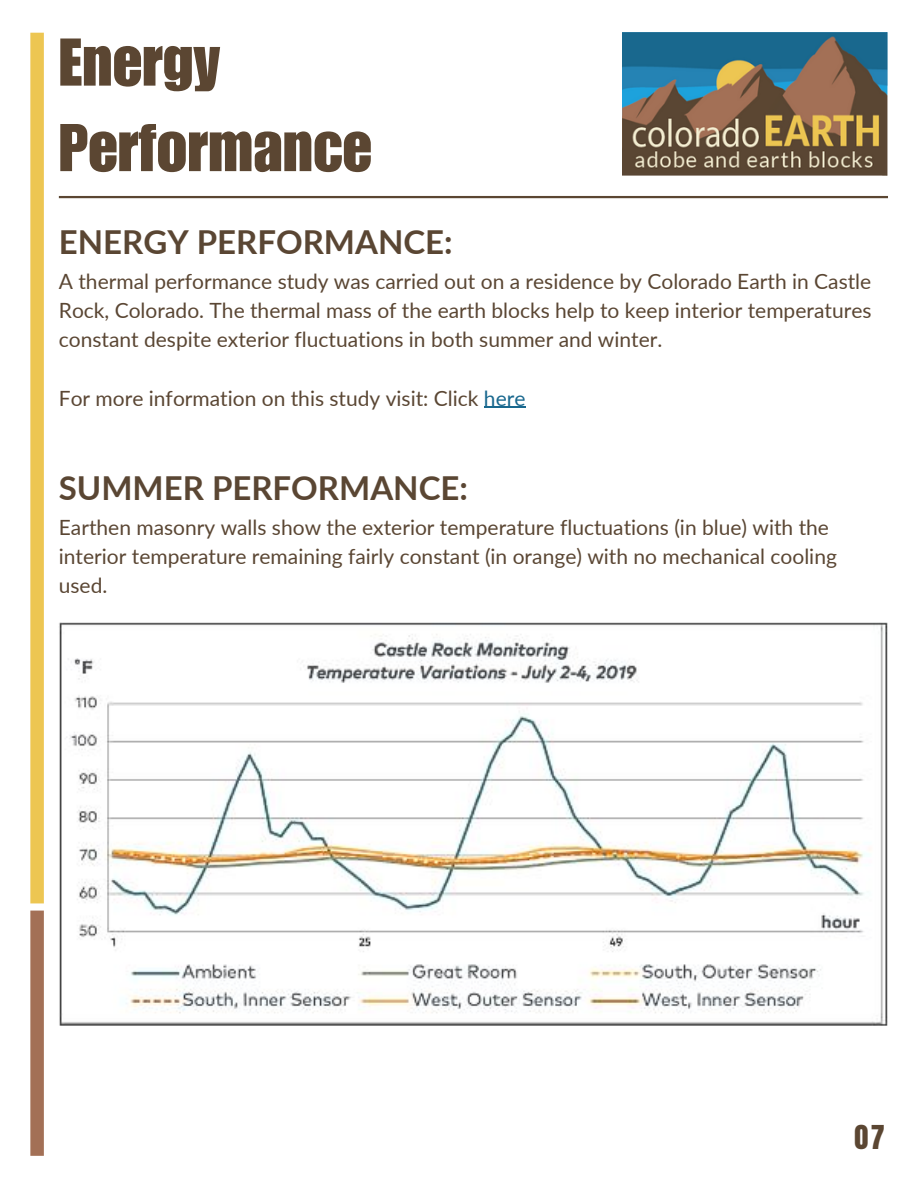
<style>
.page{position:relative;width:918px;height:1188px;background:#fff}
.page>*{position:absolute;margin:0;border:0;box-sizing:border-box;transform-origin:0 0}
.t1{font:66px "Impact LT Std";color:#5b4632}
.t2{font:700 33px "Lato";color:#5a4633}
.t3{font:28.05px "Anton";color:#5b4632}
.t4{font:21px/29.2px "Lato";color:#5a4633;text-align:justify}
.s1{color:#19688e}
</style>
<div class="page">
<img style="left:622px;top:33px;width:266px;height:143px">
<div style="left:30px;top:33px;width:14px;height:870px;background:#edc652"></div>
<div style="left:30px;top:911px;width:14px;height:245px;background:#a37056"></div>
<hr style="left:59px;top:196px;width:829px;height:2px;background:#5b4632">
<img style="left:59px;top:623px;width:829px;height:403px">
<hr style="left:484px;top:407px;width:42px;height:1px;background:#19688e">
<p class="t1" style="left:59px;top:39px;width:163px">Energy</p>
<p class="t1" style="left:59px;top:124px;width:314px">Performance</p>
<p class="t2" style="left:59px;top:221px;width:395px">ENERGY PERFORMANCE:</p>
<p class="t4" style="left:59px;top:266px;width:814px">A thermal performance study was carried out on a residence by Colorado Earth in Castle Rock, Colorado. The thermal mass of the earth blocks help to keep interior temperatures constant despite exterior fluctuations in both summer and winter.</p>
<p class="t4" style="left:59px;top:383px;width:468px">For more information on this study visit: Click <span class="s1">here</span></p>
<p class="t2" style="left:59px;top:467px;width:411px">SUMMER PERFORMANCE:</p>
<p class="t4" style="left:59px;top:512px;width:780px;text-align:left">Earthen masonry walls show the exterior temperature fluctuations (in blue) with the interior temperature remaining fairly constant (in orange) with no mechanical cooling used.</p>
<p class="t3" style="left:854px;top:1117px;width:32px">07</p>
</div>
